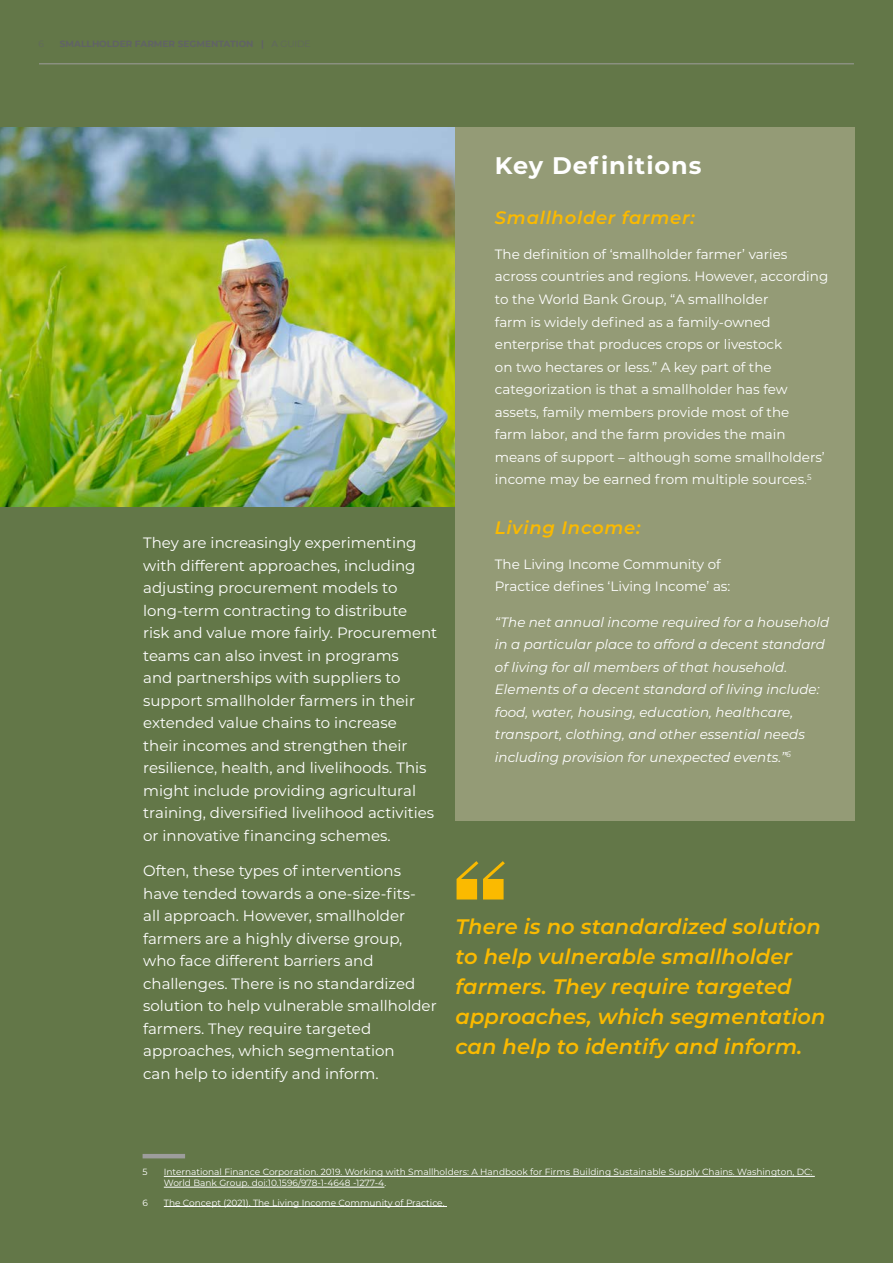
<style>
.page{position:relative;width:893px;height:1263px;background:#637748}
.page>*{position:absolute;margin:0;border:0;box-sizing:border-box;transform-origin:0 0}
.t1{font:700 24px "Montserrat";letter-spacing:.04em;color:#fff}
.t2{font:italic 600 21px/30px "Montserrat";letter-spacing:.005em;color:#fbba00}
.t3{font:italic 600 18px "Montserrat";letter-spacing:.04em;color:#fbba00}
.t4{font:15px/22.5px "Montserrat";color:#fff}
.t5{font:13.5px/22.5px "Montserrat";color:#fff}
.t6{font:italic 13.5px/22.5px "Montserrat";color:#fff}
.t7{font:9px/10.8px "Montserrat";color:#fff}
.t8{font:700 9px "Montserrat";color:#616366}
.s1{font-weight:400}
.s2{font-weight:300}
</style>
<div class="page">
<hr style="left:39px;top:63px;width:815px;height:1px;background:#9d9d9c">
<img style="left:0;top:128px;width:455px;height:378px">
<div style="left:455px;top:128px;width:400px;height:693px;background:#949b76"></div>
<hr style="left:143px;top:1154px;width:42px;height:4px;background:#9d9d9c">
<hr style="left:164px;top:1176px;width:651px;height:1px;background:#fff">
<hr style="left:164px;top:1187px;width:220px;height:1px;background:#fff">
<hr style="left:164px;top:1206px;width:283px;height:1px;background:#fff">
<svg style="left:457px;top:861px;width:48px;height:38px"></svg>
<p class="t8" style="left:60px;top:37px;width:252px">SMALLHOLDER FARMER SEGMENTATION | <span class="s1">A</span> <span class="s2">GUIDE</span></p>
<p class="t4" style="left:143px;top:531px;width:296px">They are increasingly experimenting with different approaches, including adjusting procurement models to long-term contracting to distribute<br>risk and value more fairly. Procurement teams can also invest in programs<br>and partnerships with suppliers to support smallholder farmers in their extended value chains to increase<br>their incomes and strengthen their resilience, health, and livelihoods. This might include providing agricultural training, diversified livelihood activities or innovative financing schemes.</p>
<p class="t4" style="left:143px;top:859px;width:295px">Often, these types of interventions have tended towards a one-size-fits-<br>all approach. However, smallholder farmers are a highly diverse group, who face different barriers and challenges. There is no standardized solution to help vulnerable smallholder farmers. They require targeted approaches, which segmentation<br>can help to identify and inform.</p>
<h1 class="t1" style="left:495px;top:148px;width:208px">Key Definitions</h1>
<p class="t3" style="left:495px;top:205px;width:201px">Smallholder farmer:</p>
<p class="t5" style="left:495px;top:242px;width:335px">The definition of ‘smallholder farmer’ varies across countries and regions. However, according to the World Bank Group, “A smallholder<br>farm is widely defined as a family-owned enterprise that produces crops or livestock<br>on two hectares or less.” A key part of the categorization is that a smallholder has few assets, family members provide most of the<br>farm labor, and the farm provides the main means of support – although some smallholders’ income may be earned from multiple sources.<sup>5</sup></p>
<p class="t3" style="left:495px;top:514px;width:147px">Living Income:</p>
<p class="t5" style="left:495px;top:552px;width:237px">The Living Income Community of<br>Practice defines ‘Living Income’ as:</p>
<p class="t6" style="left:495px;top:610px;width:336px">“The net annual income required for a household in a particular place to afford a decent standard of living for all members of that household.<br>Elements of a decent standard of living include: food, water, housing, education, healthcare, transport, clothing, and other essential needs including provision for unexpected events.”<sup>6</sup></p>
<h2 class="t2" style="left:455px;top:911px;width:372px">There is no standardized solution to help vulnerable smallholder farmers. They require targeted approaches, which segmentation can help to identify and inform.</h2>
<p class="t7" style="left:143px;top:1166px;width:7px">5</p>
<p class="t7" style="left:164px;top:1166px;width:650px">International Finance Corporation. 2019. Working with Smallholders: A Handbook for Firms Building Sustainable Supply Chains. Washington, DC:<br>World Bank Group. doi:10.1596/978-1-4648 -1277-4.</p>
<p class="t7" style="left:143px;top:1197px;width:7px">6</p>
<p class="t7" style="left:164px;top:1197px;width:282px">The Concept (2021). The Living Income Community of Practice.</p>
</div>
